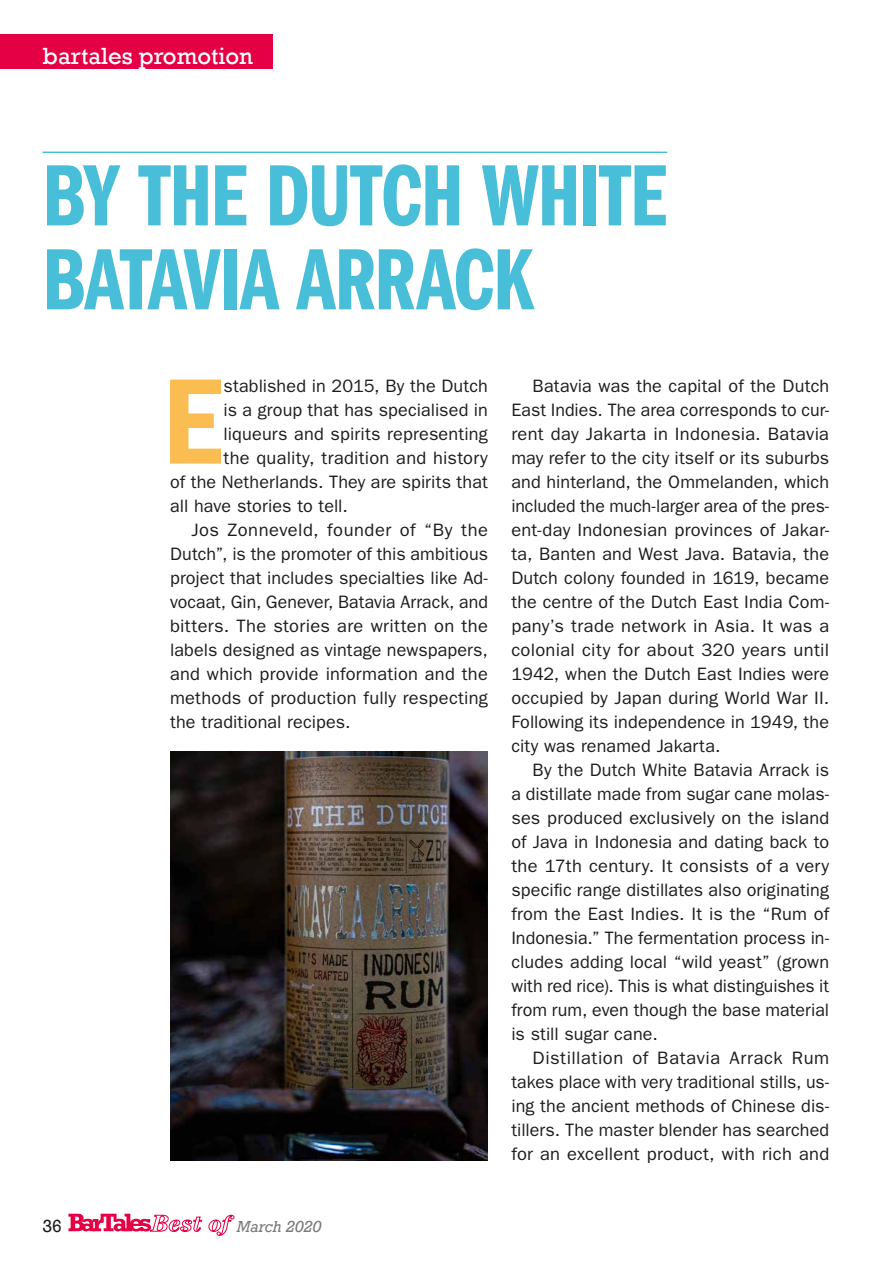
<style>
.page{position:relative;width:893px;height:1263px;background:#fff}
.page>*{position:absolute;margin:0;border:0;box-sizing:border-box;transform-origin:0 0}
.t1{font:126px "ITC Franklin Gothic Std Dm Cd";color:#fbbd51}
.t2{font:90px/84px "ITC Franklin Gothic Std Dm Cp";letter-spacing:-.015em;color:#48bed8}
.t3{font:24px "Rockwell";color:#fff}
.t4{font:18px/24px "ITC Franklin Gothic Std";letter-spacing:.01em;color:#1d1d1b;text-align:justify}
.t5{font:18px "Rockwell";color:#1d1d1b}
.t6{font:italic 15px "Rockwell";color:#7c7b7b}
</style>
<div class="page">
<svg style="left:68px;top:1214px;width:167px;height:22px"></svg>
<hr style="left:43px;top:152px;width:624px;height:1px;background:#48bed8">
<img style="left:170px;top:752px;width:318px;height:408px">
<div style="left:0;top:34px;width:272px;height:34px;background:#e50046"></div>
<h3 class="t3" style="left:43px;top:42px;width:212px">bartales promotion</h3>
<h2 class="t2" style="left:43px;top:155px;width:626px">BY THE DUTCH WHITE<br>BATAVIA ARRACK</h2>
<h1 class="t1" style="left:162px;top:350px;width:62px">E</h1>
<p class="t4" style="left:223px;top:374px;width:266px">stablished in 2015, By the Dutch</p>
<p class="t4" style="left:223px;top:398px;width:266px">is a group that has specialised in</p>
<p class="t4" style="left:223px;top:422px;width:266px">liqueurs and spirits representing</p>
<p class="t4" style="left:223px;top:446px;width:266px">the quality, tradition and history</p>
<p class="t4" style="left:170px;top:470px;width:319px">of the Netherlands. They are spirits that</p>
<p class="t4" style="left:170px;top:494px;width:179px">all have stories to tell.</p>
<p class="t4" style="left:191px;top:518px;width:298px">Jos Zonneveld, founder of “By the</p>
<p class="t4" style="left:170px;top:542px;width:319px">Dutch”, is the promoter of this ambitious</p>
<p class="t4" style="left:170px;top:566px;width:319px">project that includes specialties like Ad-</p>
<p class="t4" style="left:170px;top:590px;width:319px">vocaat, Gin, Genever, Batavia Arrack, and</p>
<p class="t4" style="left:170px;top:614px;width:319px">bitters. The stories are written on the</p>
<p class="t4" style="left:170px;top:638px;width:319px">labels designed as vintage newspapers,</p>
<p class="t4" style="left:170px;top:662px;width:319px">and which provide information and the</p>
<p class="t4" style="left:170px;top:686px;width:319px">methods of production fully respecting</p>
<p class="t4" style="left:170px;top:710px;width:182px">the traditional recipes.</p>
<p class="t5" style="left:43px;top:1215px;width:21px">36</p>
<p class="t6" style="left:237px;top:1217px;width:86px">March 2020</p>
<p class="t4" style="left:511px;top:374px;width:319px;text-indent:21px">Batavia was the capital of the Dutch East Indies. The area corresponds to cur&shy;rent day Jakarta in Indonesia. Batavia may refer to the city itself or its suburbs and hinterland, the Ommelanden, which included the much-larger area of the pres&shy;ent-day Indonesian provinces of Jakar&shy;ta, Banten and West Java. Batavia, the Dutch colony founded in 1619, became the centre of the Dutch East India Com&shy;pany’s trade network in Asia. It was a colonial city for about 320 years until 1942, when the Dutch East Indies were occupied by Japan during World War II.<br>Following its independence in 1949, the city was renamed Jakarta.</p>
<p class="t4" style="left:511px;top:758px;width:319px;text-indent:21px">By the Dutch White Batavia Arrack is a distillate made from sugar cane molas&shy;ses produced exclusively on the island of Java in Indonesia and dating back to the 17th century. It consists of a very specific range distillates also originating from the East Indies. It is the “Rum of Indonesia.” The fermentation process in&shy;cludes adding local “wild yeast” (grown with red rice). This is what distinguishes it from rum, even though the base material is still sugar cane.</p>
<p class="t4" style="left:511px;top:1046px;width:319px;text-indent:21px">Distillation of Batavia Arrack Rum takes place with very traditional stills, us&shy;ing the ancient methods of Chinese dis&shy;tillers. The master blender has searched for an excellent product, with rich and</p>
</div>
